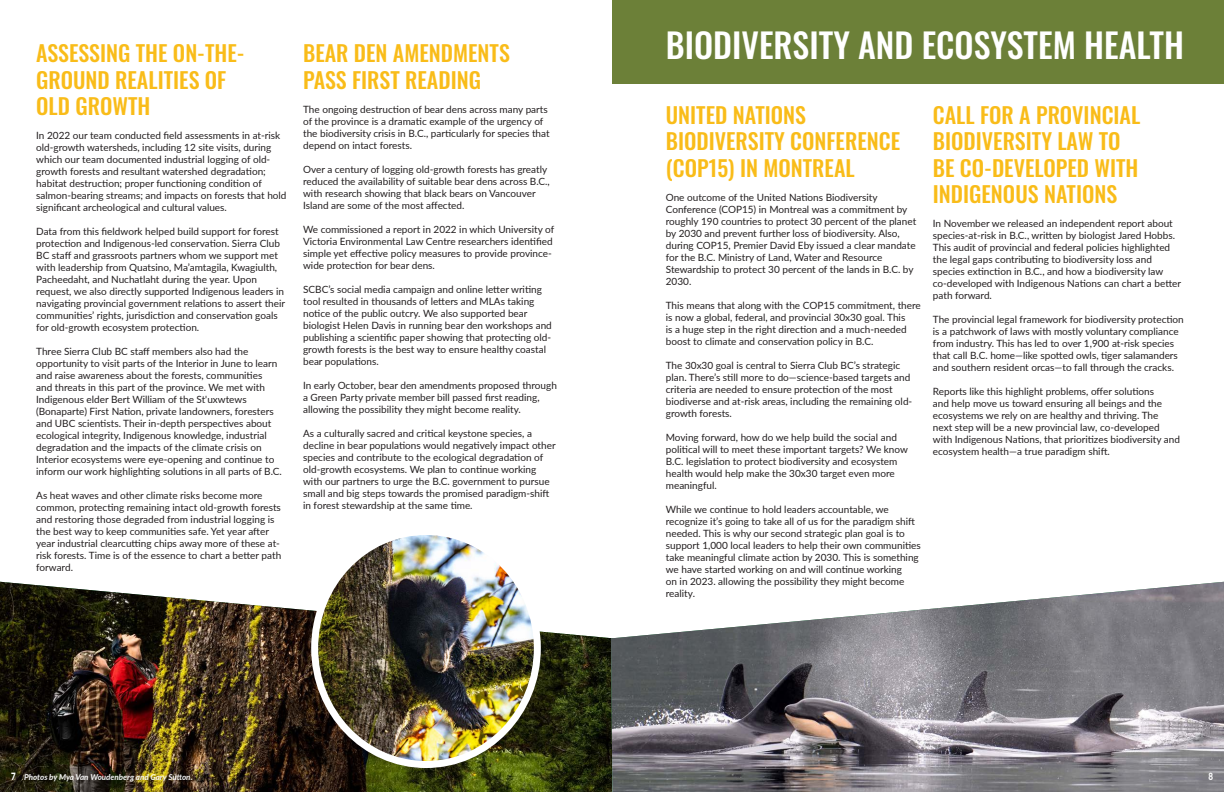
<style>
.page{position:relative;width:1224px;height:792px;background:#fff}
.page>*{position:absolute;margin:0;border:0;box-sizing:border-box;transform-origin:0 0}
.t1{font:500 34px "Oswald";color:#fff}
.t2{font:500 22px/26.4px "Oswald";color:#f9bc19}
.t3{font:10px/12px "Lato";color:#231f20}
.t4{font:900 10px "Lato";color:#fff;scale:.8 1}
.t5{font:800 10px "Lato";color:#fff;scale:.8 1}
.t6{font:italic 800 8px "Lato";color:#fff}
</style>
<div class="page">
<div style="left:612px;top:0;width:612px;height:84px;background:#6c8038"></div>
<img style="left:0;top:582px;width:611px;height:210px">
<img style="left:611px;top:582px;width:613px;height:210px">
<img style="left:315px;top:536px;width:222px;height:226px">
<div style="left:311px;top:528px;width:230px;height:240px;border:7px solid #fff;border-radius:50%"></div>
<p class="t2" style="left:36px;top:41px;width:210px">ASSESSING THE ON-THE-<br>GROUND REALITIES OF<br>OLD GROWTH</p>
<p class="t3" style="left:36px;top:129px;width:252px">In 2022 our team conducted field assessments in at-risk old-growth watersheds, including 12 site visits, during which our team documented industrial logging of old&shy;growth forests and resultant watershed degradation; habitat destruction; proper functioning condition of salmon-bearing streams; and impacts on forests that hold significant archeological and cultural values.</p>
<p class="t3" style="left:36px;top:225px;width:250px">Data from this fieldwork helped build support for forest protection and Indigenous-led conservation. Sierra Club BC staff and grassroots partners whom we support met with leadership from Quatsino, Ma’amtagila, Kwagiulth, Pacheedaht, and Nuchatlaht during the year. Upon request, we also directly supported Indigenous leaders in navigating provincial government relations to assert their communities’ rights, jurisdiction and conservation goals for old-growth ecosystem protection.</p>
<p class="t3" style="left:36px;top:345px;width:247px">Three Sierra Club BC staff members also had the opportunity to visit parts of the Interior in June to learn and raise awareness about the forests, communities<br>and threats in this part of the province. We met with Indigenous elder Bert William of the St'uxwtews (Bonaparte) First Nation, private landowners, foresters and UBC scientists. Their in-depth perspectives about ecological integrity, Indigenous knowledge, industrial degradation and the impacts of the climate crisis on Interior ecosystems were eye-opening and continue to inform our work highlighting solutions in all parts of B.C.</p>
<p class="t3" style="left:36px;top:489px;width:247px">As heat waves and other climate risks become more common, protecting remaining intact old-growth forests and restoring those degraded from industrial logging is the best way to keep communities safe. Yet year after year industrial clearcutting chips away more of these at&shy;risk forests. Time is of the essence to chart a better path forward.</p>
<p class="t2" style="left:303px;top:41px;width:208px">BEAR DEN AMENDMENTS<br>PASS FIRST READING</p>
<p class="t3" style="left:303px;top:103px;width:248px">The ongoing destruction of bear dens across many parts of the province is a dramatic example of the urgency of the biodiversity crisis in B.C., particularly for species that depend on intact forests.</p>
<p class="t3" style="left:303px;top:163px;width:248px">Over a century of logging old-growth forests has greatly reduced the availability of suitable bear dens across B.C., with research showing that black bears on Vancouver Island are some of the most affected.</p>
<p class="t3" style="left:303px;top:223px;width:253px">We commissioned a report in 2022 in which University of Victoria Environmental Law Centre researchers identified simple yet effective policy measures to provide province&shy;wide protection for bear dens.</p>
<p class="t3" style="left:303px;top:283px;width:250px">SCBC’s social media campaign and online letter writing tool resulted in thousands of letters and MLAs taking notice of the public outcry. We also supported bear biologist Helen Davis in running bear den workshops and publishing a scientific paper showing that protecting old&shy;growth forests is the best way to ensure healthy coastal bear populations.</p>
<p class="t3" style="left:303px;top:379px;width:255px">In early October, bear den amendments proposed through a Green Party private member bill passed first reading, allowing the possibility they might become reality.</p>
<p class="t3" style="left:303px;top:427px;width:254px">As a culturally sacred and critical keystone species, a decline in bear populations would negatively impact other species and contribute to the ecological degradation of old-growth ecosystems. We plan to continue working with our partners to urge the B.C. government to pursue small and big steps towards the promised paradigm-shift in forest stewardship at the same time.</p>
<p class="t1" style="left:666px;top:27px;width:520px">BIODIVERSITY AND ECOSYSTEM HEALTH</p>
<p class="t2" style="left:666px;top:103px;width:236px">UNITED NATIONS<br>BIODIVERSITY CONFERENCE (COP15) IN MONTREAL</p>
<p class="t3" style="left:666px;top:190px;width:252px">One outcome of the United Nations Biodiversity Conference (COP15) in Montreal was a commitment by roughly 190 countries to protect 30 percent of the planet by 2030 and prevent further loss of biodiversity. Also, during COP15, Premier David Eby issued a clear mandate for the B.C. Ministry of Land, Water and Resource Stewardship to protect 30 percent of the lands in B.C. by 2030.</p>
<p class="t3" style="left:666px;top:298px;width:257px">This means that along with the COP15 commitment, there is now a global, federal, and provincial 30x30 goal. This<br>is a huge step in the right direction and a much-needed boost to climate and conservation policy in B.C.</p>
<p class="t3" style="left:666px;top:358px;width:248px">The 30x30 goal is central to Sierra Club BC’s strategic plan. There’s still more to do—science-based targets and criteria are needed to ensure protection of the most biodiverse and at-risk areas, including the remaining old&shy;growth forests.</p>
<p class="t3" style="left:666px;top:430px;width:244px">Moving forward, how do we help build the social and political will to meet these important targets? We know B.C. legislation to protect biodiversity and ecosystem health would help make the 30x30 target even more meaningful.</p>
<p class="t3" style="left:666px;top:502px;width:256px">While we continue to hold leaders accountable, we recognize it’s going to take all of us for the paradigm shift needed. This is why our second strategic plan goal is to support 1,000 local leaders to help their own communities take meaningful climate action by 2030. This is something we have started working on and will continue working<br>on in 2023. allowing the possibility they might become reality.</p>
<p class="t2" style="left:933px;top:103px;width:209px">CALL FOR A PROVINCIAL<br>BIODIVERSITY LAW TO<br>BE CO-DEVELOPED WITH<br>INDIGENOUS NATIONS</p>
<p class="t3" style="left:933px;top:217px;width:250px">In November we released an independent report about species-at-risk in B.C., written by biologist Jared Hobbs.<br>This audit of provincial and federal policies highlighted the legal gaps contributing to biodiversity loss and species extinction in B.C., and how a biodiversity law co-developed with Indigenous Nations can chart a better path forward.</p>
<p class="t3" style="left:933px;top:313px;width:252px">The provincial legal framework for biodiversity protection is a patchwork of laws with mostly voluntary compliance from industry. This has led to over 1,900 at-risk species that call B.C. home—like spotted owls, tiger salamanders and southern resident orcas—to fall through the cracks.</p>
<p class="t3" style="left:933px;top:385px;width:249px">Reports like this highlight problems, offer solutions<br>and help move us toward ensuring all beings and the ecosystems we rely on are healthy and thriving. The next step will be a new provincial law, co-developed with Indigenous Nations, that prioritizes biodiversity and ecosystem health—a true paradigm shift.</p>
<p class="t4" style="left:11px;top:769px;width:7px">7</p>
<p class="t5" style="left:1208px;top:769px;width:7px">8</p>
<p class="t6" style="left:24px;top:771px;width:170px">Photos by Mya Van Woudenberg and Gary Sutton.</p>
</div>
